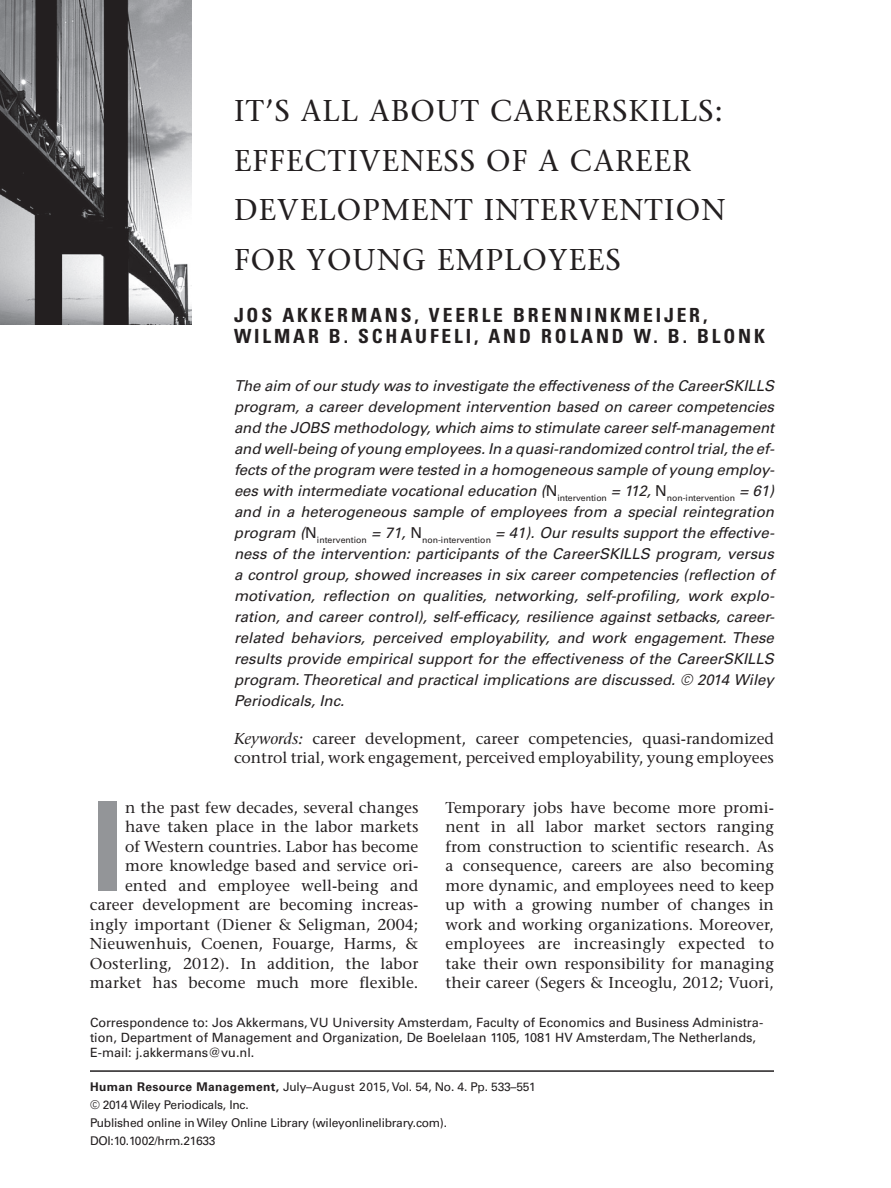
<style>
.page{position:relative;width:891px;height:1188px;background:#fff}
.page>*{position:absolute;margin:0;border:0;box-sizing:border-box;transform-origin:0 0}
.t1{font:700 condensed 123.75px "Univers LT Std";color:#939598}
.t2{font:500 30px/49.5px "Stone Serif Std";letter-spacing:.04em;color:#231f20}
.t3{font:700 condensed 19.5px/21px "Univers LT Std";letter-spacing:.15em;color:#231f20}
.t4{font:500 15.75px/19.5px "Stone Serif Std";letter-spacing:.005em;color:#231f20;text-align:justify}
.t5{font:italic 15px/21px "Univers LT Std";color:#231f20;text-align:justify}
.t6{font:12.75px/15px "Univers LT Std";color:#231f20}
.t7{font:12px/18px "Univers LT Std";letter-spacing:-.02em;color:#231f20}
.s1{font-style:normal}
.s2{font-style:italic}
.s3{font-weight:700}
</style>
<div class="page">
<img style="left:0;top:0;width:192px;height:324px">
<hr style="left:90px;top:1070px;width:684px;height:2px;background:#231f20">
<h2 class="t2" style="left:234px;top:89px;width:493px">IT’S ALL ABOUT CAREERSKILLS:<br>EFFECTIVENESS OF A CAREER<br>DEVELOPMENT INTERVENTION<br>FOR YOUNG EMPLOYEES</h2>
<h3 class="t3" style="left:234px;top:306px;width:533px">JOS AKKERMANS, VEERLE BRENNINKMEIJER,<br>WILMAR B. SCHAUFELI, AND ROLAND W. B. BLONK</h3>
<p class="t5" style="left:234px;top:376px;width:542px">The aim of our study was to investigate the effectiveness of the CareerSKILLS program, a career development intervention based on career competencies and the JOBS methodology, which aims to stimulate career self-management and well-being of young employees. In a quasi-randomized control trial, the ef&shy;fects of the program were tested in a homogeneous sample of young employ&shy;ees with intermediate vocational education (<span class="s1">N</span><sub>intervention</sub> = 112, <span class="s1">N</span><sub>non-intervention</sub> = 61) and in a heterogeneous sample of employees from a special reintegration program (<span class="s1">N</span><sub>intervention</sub> = 71, <span class="s1">N</span><sub>non-intervention</sub> = 41). Our results support the effective&shy;ness of the intervention: participants of the CareerSKILLS program, versus a control group, showed increases in six career competencies (reflection of motivation, reflection on qualities, networking, self-profiling, work explo&shy;ration, and career control), self-efficacy, resilience against setbacks, career&shy;related behaviors, perceived employability, and work engagement. These results provide empirical support for the effectiveness of the CareerSKILLS program. Theoretical and practical implications are discussed. © 2014 Wiley Periodicals, Inc.</p>
<p class="t4" style="left:234px;top:731px;width:542px;line-height:18.8px"><span class="s2">Keywords:</span> career development, career competencies, quasi-randomized control trial, work engagement, perceived employability, young employees</p>
<p class="t4" style="left:90px;top:799px;width:330px;text-align:right">n the past few decades, several changes have taken place in the labor markets<br>of Western countries. Labor has become more knowledge based and service ori&shy;ented and employee well-being and career development are becoming increas&shy;ingly important (Diener &amp; Seligman, 2004; Nieuwenhuis, Coenen, Fouarge, Harms, &amp; Oosterling, 2012). In addition, the labor market has become much more flexible.</p>
<h1 class="t1" style="left:90px;top:798px;width:36px">I</h1>
<p class="t4" style="left:446px;top:799px;width:330px">Temporary jobs have become more promi&shy;nent in all labor market sectors ranging from construction to scientific research. As a consequence, careers are also becoming more dynamic, and employees need to keep up with a growing number of changes in work and working organizations. Moreover, employees are increasingly expected to take their own responsibility for managing their career (Segers &amp; Inceoglu, 2012; Vuori,</p>
<p class="t6" style="left:90px;top:1016px;width:675px">Correspondence to: Jos Akkermans, VU University Amsterdam, Faculty of Economics and Business Administra&shy;tion, Department of Management and Organization, De Boelelaan 1105, 1081 HV Amsterdam, The Netherlands,<br>E-mail: j.akkermans@vu.nl.</p>
<p class="t7" style="left:90px;top:1078px;width:447px"><span class="s3">Human Resource Management,</span> July–August 2015, Vol. 54, No. 4. Pp. 533–551 © 2014 Wiley Periodicals, Inc.<br>Published online in Wiley Online Library (wileyonlinelibrary.com).<br>DOI:10.1002/hrm.21633</p>
</div>
